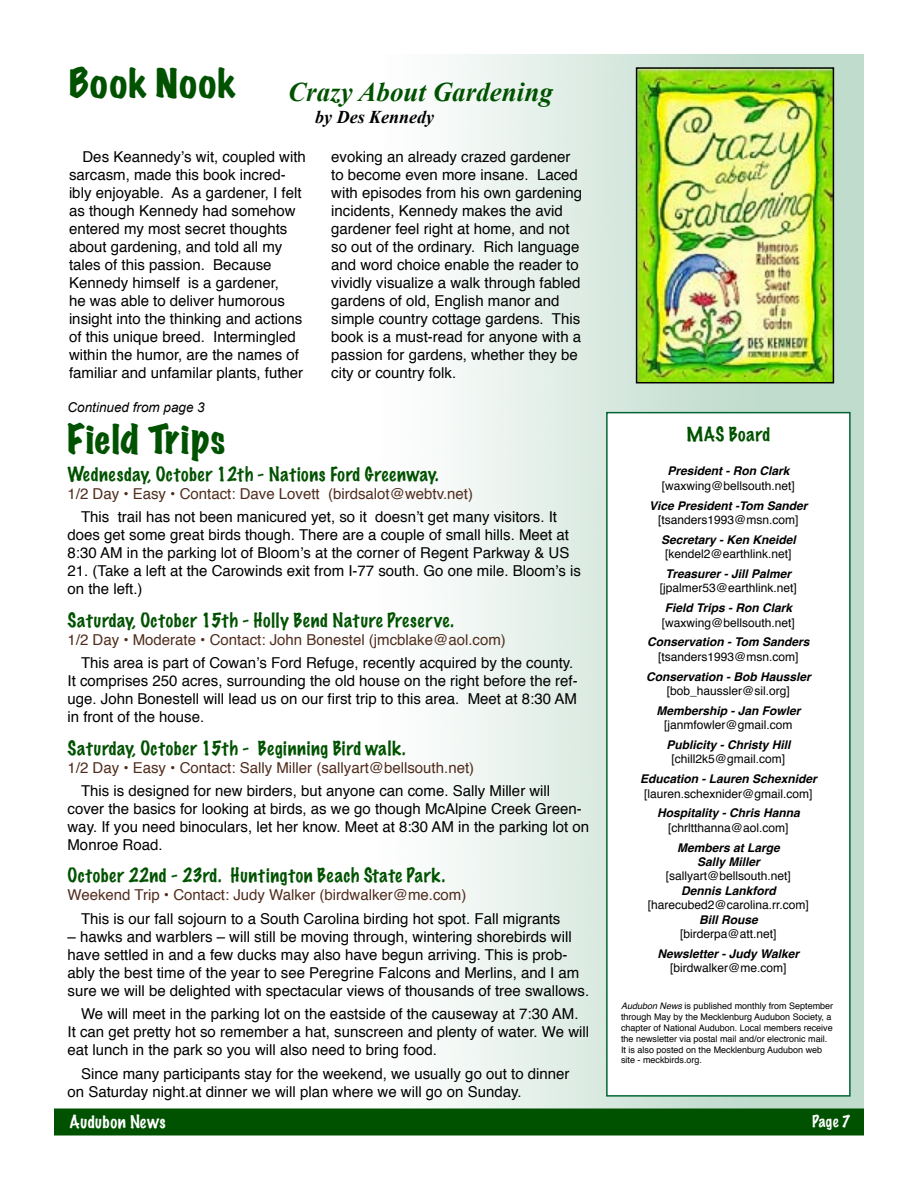
<style>
.page{position:relative;width:918px;height:1188px;background:#fff}
.page>*{position:absolute;margin:0;border:0;box-sizing:border-box;transform-origin:0 0}
.t1{font:expanded 36px "Marker Felt";letter-spacing:.035em;color:#005200}
.t2{font:italic 700 27px "Times New Roman";color:#005200}
.t3{font:100 18px "Marker Felt";letter-spacing:.04em;color:#005200}
.t4{font:italic 700 18px "Times New Roman";color:#000}
.t5{font:100 16.5px "Marker Felt";letter-spacing:.03em;color:#fff}
.t6{font:15px/18px "Helvetica";color:#000}
.t7{font:15px "Helvetica";color:#502d1e}
.t8{font:100 15px "Marker Felt";color:#fff}
.t9{font:italic 13.5px "Arial";color:#000}
.t10{font:12px "Helvetica";color:#000}
.t11{font:italic 700 12px/14.4px "Helvetica";color:#000;text-align:center}
.t12{font:9px/10.8px "Helvetica";color:#000}
.s1{font-style:italic}
</style>
<div class="page">
<img style="left:447px;top:54px;width:417px;height:1054px">
<div style="left:54px;top:1108px;width:810px;height:28px;background:#005200;border:2px solid #005200"></div>
<div style="left:607px;top:413px;width:243px;height:683px;background:#fff"></div>
<div style="left:606px;top:412px;width:245px;height:685px;border:2px solid #063"></div>
<img style="left:639px;top:70px;width:192px;height:310px">
<div style="left:636px;top:67px;width:198px;height:316px;border:2px solid #000"></div>
<h1 class="t1" style="left:69px;top:56px;width:169px">Book Nook</h1>
<h2 class="t2" style="left:288px;top:73px;width:266px">Crazy About Gardening</h2>
<p class="t4" style="left:315px;top:104px;width:120px">by Des Kennedy</p>
<p class="t6" style="left:331px;top:149px;width:252px">evoking an already crazed gardener to become even more insane. Laced with episodes from his own gardening incidents, Kennedy makes the avid gardener feel right at home, and not so out of the ordinary. Rich language and word choice enable the reader to vividly visualize a walk through fabled gardens of old, English manor and simple country cottage gardens. This book is a must-read for anyone with a passion for gardens, whether they be city or country folk.</p>
<p class="t6" style="left:69px;top:149px;width:238px;text-indent:14px">Des Keannedy’s wit, coupled with sarcasm, made this book incred&shy;ibly enjoyable. As a gardener, I felt as though Kennedy had somehow entered my most secret thoughts about gardening, and told all my tales of this passion. Because Kennedy himself is a gardener,<br>he was able to deliver humorous insight into the thinking and actions of this unique breed. Intermingled within the humor, are the names of familiar and unfamilar plants, futher</p>
<p class="t9" style="left:68px;top:398px;width:139px">Continued from page 3</p>
<h1 class="t1" style="left:68px;top:413px;width:159px">Field Trips</h1>
<p class="t3" style="left:68px;top:462px;width:372px">Wednesday, October 12th - Nations Ford Greenway.</p>
<p class="t7" style="left:68px;top:482px;width:407px">1/2 Day • Easy • Contact: Dave Lovett (birdsalot@webtv.net)</p>
<p class="t6" style="left:68px;top:509px;width:503px;text-align:center">This trail has not been manicured yet, so it doesn’t get many visitors. It does get some great birds though. There are a couple of small hills. Meet at<br>8:30 AM in the parking lot of Bloom’s at the corner of Regent Parkway &amp; US</p>
<p class="t6" style="left:68px;top:563px;width:515px">21. (Take a left at the Carowinds exit from I-77 south. Go one mile. Bloom’s is on the left.)</p>
<p class="t3" style="left:68px;top:608px;width:388px">Saturday, October 15th - Holly Bend Nature Preserve.</p>
<p class="t7" style="left:68px;top:628px;width:440px">1/2 Day • Moderate • Contact: John Bonestel (jmcblake@aol.com)</p>
<p class="t6" style="left:68px;top:654px;width:512px;text-indent:14px">This area is part of Cowan’s Ford Refuge, recently acquired by the county.<br>It comprises 250 acres, surrounding the old house on the right before the ref&shy;uge. John Bonestell will lead us on our first trip to this area. Meet at 8:30 AM in front of the house.</p>
<p class="t3" style="left:68px;top:735px;width:340px">Saturday, October 15th - Beginning Bird walk.</p>
<p class="t7" style="left:68px;top:756px;width:408px">1/2 Day • Easy • Contact: Sally Miller (sallyart@bellsouth.net)</p>
<p class="t6" style="left:68px;top:782px;width:523px;text-indent:14px">This is designed for new birders, but anyone can come. Sally Miller will cover the basics for looking at birds, as we go though McAlpine Creek Green&shy;way. If you need binoculars, let her know. Meet at 8:30 AM in the parking lot on Monroe Road.</p>
<p class="t3" style="left:68px;top:863px;width:379px">October 22nd - 23rd. Huntington Beach State Park.</p>
<p class="t7" style="left:68px;top:884px;width:400px">Weekend Trip • Contact: Judy Walker (birdwalker@me.com)</p>
<p class="t6" style="left:81px;top:910px;width:481px">This is our fall sojourn to a South Carolina birding hot spot. Fall migrants</p>
<p class="t6" style="left:68px;top:928px;width:523px">– hawks and warblers – will still be moving through, wintering shorebirds will have settled in and a few ducks may also have begun arriving. This is prob&shy;ably the best time of the year to see Peregrine Falcons and Merlins, and I am sure we will be delighted with spectacular views of thousands of tree swallows.</p>
<p class="t6" style="left:68px;top:1005px;width:523px;text-indent:14px">We will meet in the parking lot on the eastside of the causeway at 7:30 AM.<br>It can get pretty hot so remember a hat, sunscreen and plenty of water. We will eat lunch in the park so you will also need to bring food.</p>
<p class="t6" style="left:68px;top:1065px;width:504px;text-indent:14px">Since many participants stay for the weekend, we usually go out to dinner on Saturday night.at dinner we will plan where we will go on Sunday.</p>
<p class="t3" style="left:687px;top:422px;width:85px">MAS Board</p>
<p class="t11" style="left:667px;top:464px;width:124px">President - Ron Clark</p>
<p class="t10" style="left:662px;top:476px;width:134px">[waxwing@bellsouth.net]</p>
<p class="t11" style="left:649px;top:498px;width:160px">Vice President -Tom Sander</p>
<p class="t10" style="left:658px;top:511px;width:142px">[tsanders1993@msn.com]</p>
<p class="t11" style="left:661px;top:533px;width:136px">Secretary - Ken Kneidel</p>
<p class="t10" style="left:665px;top:545px;width:128px">[kendel2@earthlink.net]</p>
<p class="t11" style="left:666px;top:567px;width:127px">Treasurer - Jill Palmer</p>
<p class="t10" style="left:660px;top:579px;width:138px">[jpalmer53@earthlink.net]</p>
<p class="t11" style="left:665px;top:601px;width:129px">Field Trips - Ron Clark</p>
<p class="t10" style="left:662px;top:613px;width:134px">[waxwing@bellsouth.net]</p>
<p class="t11" style="left:647px;top:635px;width:164px">Conservation - Tom Sanders</p>
<p class="t10" style="left:658px;top:647px;width:142px">[tsanders1993@msn.com]</p>
<p class="t11" style="left:646px;top:669px;width:166px">Conservation - Bob Haussler</p>
<p class="t10" style="left:667px;top:682px;width:124px">[bob_haussler@sil.org]</p>
<p class="t11" style="left:656px;top:704px;width:146px">Membership - Jan Fowler</p>
<p class="t10" style="left:664px;top:716px;width:130px">[janmfowler@gmail.com</p>
<p class="t11" style="left:666px;top:738px;width:126px">Publicity - Christy Hill</p>
<p class="t10" style="left:672px;top:750px;width:115px">[chill2k5@gmail.com]</p>
<p class="t11" style="left:640px;top:772px;width:178px">Education - Lauren Schexnider</p>
<p class="t10" style="left:644px;top:784px;width:170px">[lauren.schexnider@gmail.com]</p>
<p class="t11" style="left:657px;top:806px;width:144px">Hospitality - Chris Hanna</p>
<p class="t10" style="left:668px;top:818px;width:122px">[chrltthanna@aol.com]</p>
<p class="t11" style="left:677px;top:840px;width:104px">Members at Large<br>Sally Miller</p>
<p class="t10" style="left:666px;top:867px;width:126px">[sallyart@bellsouth.net]</p>
<p class="t11" style="left:681px;top:884px;width:96px">Dennis Lankford</p>
<p class="t10" style="left:648px;top:896px;width:162px">[harecubed2@carolina.rr.com]</p>
<p class="t11" style="left:699px;top:912px;width:60px">Bill Rouse</p>
<p class="t10" style="left:680px;top:925px;width:98px">[birderpa@att.net]</p>
<p class="t11" style="left:658px;top:947px;width:143px">Newsletter - Judy Walker</p>
<p class="t10" style="left:670px;top:959px;width:118px">[birdwalker@me.com]</p>
<p class="t12" style="left:621px;top:1001px;width:214px"><span class="s1">Audubon News</span> is published monthly from September through May by the Mecklenburg Audubon Society, a chapter of National Audubon. Local members receive the newsletter via postal mail and/or electronic mail.<br>It is also posted on the Mecklenburg Audubon web site - meckbirds.org.</p>
<p class="t5" style="left:70px;top:1110px;width:97px">Audubon News</p>
<p class="t8" style="left:812px;top:1111px;width:40px">Page 7</p>
</div>
